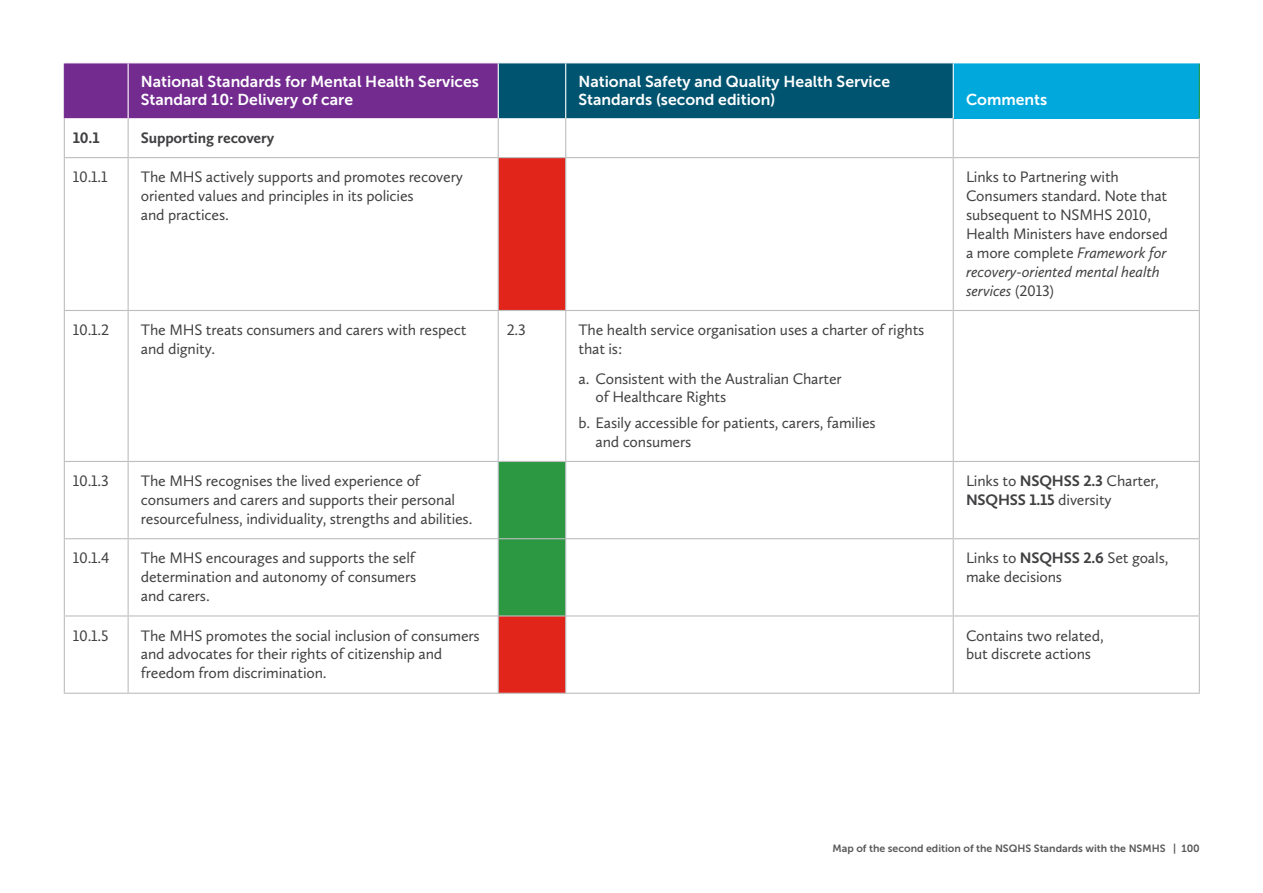
<style>
.page{position:relative;width:1263px;height:893px;background:#fff}
.page>*{position:absolute;margin:0;border:0;box-sizing:border-box;transform-origin:0 0}
.t1{font:15.75px/18.9px "Calluna Sans";letter-spacing:-.01em;color:#414042}
.t2{font:15.75px/18px "Museo Sans 700";color:#fff}
.t3{font:700 15.75px "Calluna Sans";letter-spacing:-.01em;color:#414042}
.t4{font:10.5px "Museo Sans 700";color:#58595b}
.s1{font-style:italic}
.s2{font-weight:700}
</style>
<div class="page">
<svg style="left:65px;top:63px;width:888px;height:55px;background:#394180"></svg>
<div style="left:953px;top:63px;width:246px;height:55px;background:#00a8dc"></div>
<svg style="left:499px;top:158px;width:66px;height:535px"></svg>
<hr style="left:128px;top:63px;width:1px;height:55px;background:#fff">
<hr style="left:498px;top:63px;width:1px;height:55px;background:#fff">
<hr style="left:565px;top:63px;width:1px;height:55px;background:#fff">
<hr style="left:953px;top:63px;width:1px;height:55px;background:#fff">
<hr style="left:565px;top:118px;width:1px;height:39px;background:#bcbec0">
<hr style="left:953px;top:118px;width:1px;height:39px;background:#bcbec0">
<hr style="left:565px;top:158px;width:1px;height:152px;background:#bcbec0">
<hr style="left:953px;top:158px;width:1px;height:152px;background:#bcbec0">
<hr style="left:565px;top:311px;width:1px;height:150px;background:#bcbec0">
<hr style="left:953px;top:311px;width:1px;height:150px;background:#bcbec0">
<hr style="left:565px;top:462px;width:1px;height:76px;background:#bcbec0">
<hr style="left:953px;top:462px;width:1px;height:76px;background:#bcbec0">
<hr style="left:565px;top:539px;width:1px;height:76px;background:#bcbec0">
<hr style="left:953px;top:539px;width:1px;height:76px;background:#bcbec0">
<hr style="left:565px;top:616px;width:1px;height:77px;background:#bcbec0">
<hr style="left:953px;top:616px;width:1px;height:77px;background:#bcbec0">
<hr style="left:64px;top:63px;width:1px;height:55px;background:#732b90">
<hr style="left:128px;top:157px;width:370px;height:1px;background:#bcbec0">
<hr style="left:128px;top:310px;width:370px;height:1px;background:#bcbec0">
<hr style="left:128px;top:461px;width:370px;height:1px;background:#bcbec0">
<hr style="left:128px;top:538px;width:370px;height:1px;background:#bcbec0">
<hr style="left:128px;top:615px;width:370px;height:1px;background:#bcbec0">
<hr style="left:128px;top:693px;width:370px;height:1px;background:#bcbec0">
<hr style="left:64px;top:157px;width:64px;height:1px;background:#bcbec0">
<hr style="left:64px;top:310px;width:64px;height:1px;background:#bcbec0">
<hr style="left:64px;top:461px;width:64px;height:1px;background:#bcbec0">
<hr style="left:64px;top:538px;width:64px;height:1px;background:#bcbec0">
<hr style="left:64px;top:615px;width:64px;height:1px;background:#bcbec0">
<hr style="left:64px;top:693px;width:64px;height:1px;background:#bcbec0">
<hr style="left:64px;top:118px;width:1px;height:39px;background:#bcbec0">
<hr style="left:1199px;top:118px;width:1px;height:39px;background:#bcbec0">
<hr style="left:64px;top:158px;width:1px;height:152px;background:#bcbec0">
<hr style="left:1199px;top:158px;width:1px;height:152px;background:#bcbec0">
<hr style="left:64px;top:311px;width:1px;height:150px;background:#bcbec0">
<hr style="left:1199px;top:311px;width:1px;height:150px;background:#bcbec0">
<hr style="left:64px;top:462px;width:1px;height:76px;background:#bcbec0">
<hr style="left:1199px;top:462px;width:1px;height:76px;background:#bcbec0">
<hr style="left:64px;top:539px;width:1px;height:76px;background:#bcbec0">
<hr style="left:1199px;top:539px;width:1px;height:76px;background:#bcbec0">
<hr style="left:64px;top:616px;width:1px;height:77px;background:#bcbec0">
<hr style="left:1199px;top:616px;width:1px;height:77px;background:#bcbec0">
<hr style="left:1199px;top:63px;width:1px;height:55px;background:#2c9942">
<hr style="left:498px;top:157px;width:68px;height:1px;background:#bcbec0">
<hr style="left:566px;top:157px;width:387px;height:1px;background:#bcbec0">
<hr style="left:953px;top:157px;width:247px;height:1px;background:#bcbec0">
<hr style="left:498px;top:310px;width:68px;height:1px;background:#bcbec0">
<hr style="left:566px;top:310px;width:387px;height:1px;background:#bcbec0">
<hr style="left:953px;top:310px;width:247px;height:1px;background:#bcbec0">
<hr style="left:498px;top:461px;width:68px;height:1px;background:#bcbec0">
<hr style="left:566px;top:461px;width:387px;height:1px;background:#bcbec0">
<hr style="left:953px;top:461px;width:247px;height:1px;background:#bcbec0">
<hr style="left:498px;top:538px;width:68px;height:1px;background:#bcbec0">
<hr style="left:566px;top:538px;width:387px;height:1px;background:#bcbec0">
<hr style="left:953px;top:538px;width:247px;height:1px;background:#bcbec0">
<hr style="left:498px;top:615px;width:68px;height:1px;background:#bcbec0">
<hr style="left:566px;top:615px;width:387px;height:1px;background:#bcbec0">
<hr style="left:953px;top:615px;width:247px;height:1px;background:#bcbec0">
<hr style="left:498px;top:693px;width:68px;height:1px;background:#bcbec0">
<hr style="left:566px;top:693px;width:387px;height:1px;background:#bcbec0">
<hr style="left:953px;top:693px;width:247px;height:1px;background:#bcbec0">
<hr style="left:498px;top:118px;width:1px;height:39px;background:#bcbec0">
<hr style="left:498px;top:158px;width:1px;height:152px;background:#bcbec0">
<hr style="left:498px;top:311px;width:1px;height:150px;background:#bcbec0">
<hr style="left:498px;top:462px;width:1px;height:76px;background:#bcbec0">
<hr style="left:498px;top:539px;width:1px;height:76px;background:#bcbec0">
<hr style="left:498px;top:616px;width:1px;height:77px;background:#bcbec0">
<hr style="left:128px;top:118px;width:1px;height:39px;background:#bcbec0">
<hr style="left:128px;top:158px;width:1px;height:152px;background:#bcbec0">
<hr style="left:128px;top:311px;width:1px;height:150px;background:#bcbec0">
<hr style="left:128px;top:462px;width:1px;height:76px;background:#bcbec0">
<hr style="left:128px;top:539px;width:1px;height:76px;background:#bcbec0">
<hr style="left:128px;top:616px;width:1px;height:77px;background:#bcbec0">
<p class="t2" style="left:141px;top:73px;width:340px">National Standards for Mental Health Services<br>Standard 10: Delivery of care</p>
<p class="t2" style="left:578px;top:73px;width:313px">National Safety and Quality Health Service<br>Standards (second edition)</p>
<p class="t2" style="left:966px;top:91px;width:83px">Comments</p>
<p class="t3" style="left:73px;top:128px;width:28px">10.1</p>
<p class="t3" style="left:141px;top:128px;width:135px">Supporting recovery</p>
<p class="t1" style="left:73px;top:167px;width:36px">10.1.1</p>
<p class="t1" style="left:141px;top:167px;width:324px">The MHS actively supports and promotes recovery oriented values and principles in its policies<br>and practices.</p>
<p class="t1" style="left:966px;top:167px;width:203px">Links to Partnering with<br>Consumers standard. Note that subsequent to NSMHS 2010,<br>Health Ministers have endorsed a more complete <span class="s1">Framework for recovery-oriented mental health services</span> (2013)</p>
<p class="t1" style="left:73px;top:320px;width:38px">10.1.2</p>
<p class="t1" style="left:141px;top:320px;width:327px">The MHS treats consumers and carers with respect and dignity.</p>
<p class="t1" style="left:507px;top:320px;width:21px">2.3</p>
<p class="t1" style="left:578px;top:320px;width:347px">The health service organisation uses a charter of rights that is:</p>
<p class="t1" style="left:595px;top:369px;width:248px;text-indent:-17px">a. Consistent with the Australian Charter of Healthcare Rights</p>
<p class="t1" style="left:595px;top:413px;width:282px;text-indent:-17px">b. Easily accessible for patients, carers, families and consumers</p>
<p class="t1" style="left:73px;top:471px;width:37px">10.1.3</p>
<p class="t1" style="left:141px;top:471px;width:333px">The MHS recognises the lived experience of consumers and carers and supports their personal resourcefulness, individuality, strengths and abilities.</p>
<p class="t1" style="left:966px;top:471px;width:194px">Links to <span class="s2">NSQHSS 2.3</span> Charter,<br><span class="s2">NSQHSS 1.15</span> diversity</p>
<p class="t1" style="left:73px;top:548px;width:38px">10.1.4</p>
<p class="t1" style="left:141px;top:548px;width:277px;text-align:justify">The MHS encourages and supports the self determination and autonomy of consumers and carers.</p>
<p class="t1" style="left:966px;top:548px;width:204px">Links to <span class="s2">NSQHSS 2.6</span> Set goals, make decisions</p>
<p class="t1" style="left:73px;top:626px;width:37px">10.1.5</p>
<p class="t1" style="left:141px;top:626px;width:340px">The MHS promotes the social inclusion of consumers and advocates for their rights of citizenship and freedom from discrimination.</p>
<p class="t1" style="left:966px;top:626px;width:139px">Contains two related, but discrete actions</p>
<p class="t4" style="left:832px;top:842px;width:369px">Map of the second edition of the NSQHS Standards with the NSMHS | 100</p>
</div>
